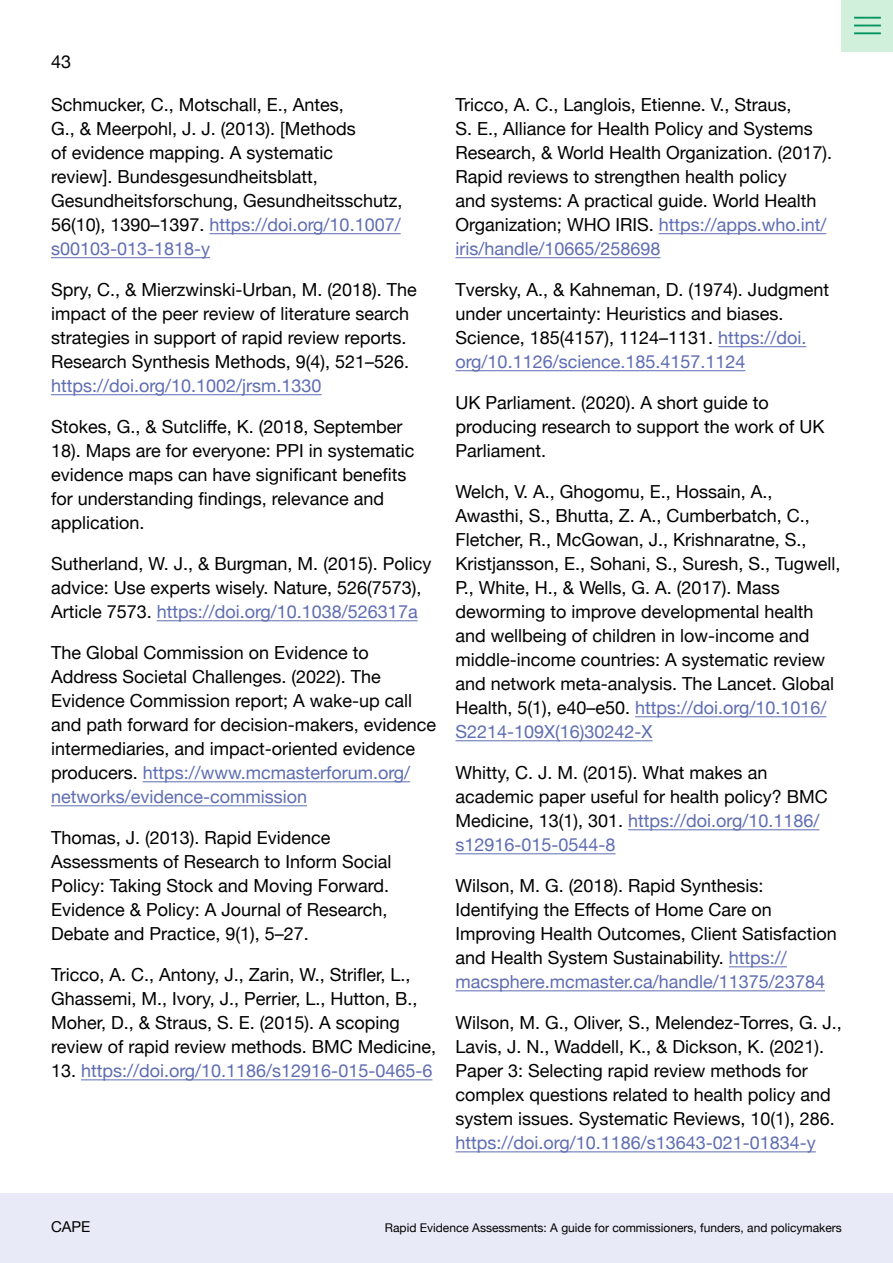
<style>
.page{position:relative;width:893px;height:1263px;background:#fff}
.page>*{position:absolute;margin:0;border:0;box-sizing:border-box;transform-origin:0 0}
.Body{font:18px/24px "Helvetica Neue";color:#000}
.Body-2{font:18px "Helvetica Neue";color:#5f6db2}
.t1{font:15px "Helvetica Neue";color:#000}
.t2{font:12px "Helvetica Neue";color:#000}
.s1{color:#5f6db2}
.s2{color:#000}
</style>
<div class="page">
<hr style="left:209px;top:233px;width:192px;height:1px;background:#5f6db2">
<hr style="left:51px;top:257px;width:159px;height:1px;background:#5f6db2">
<hr style="left:51px;top:394px;width:271px;height:1px;background:#5f6db2">
<hr style="left:157px;top:620px;width:261px;height:1px;background:#5f6db2">
<hr style="left:143px;top:781px;width:267px;height:1px;background:#5f6db2">
<hr style="left:51px;top:805px;width:256px;height:1px;background:#5f6db2">
<hr style="left:81px;top:1079px;width:351px;height:1px;background:#5f6db2">
<hr style="left:659px;top:233px;width:167px;height:1px;background:#5f6db2">
<hr style="left:455px;top:257px;width:206px;height:1px;background:#5f6db2">
<hr style="left:718px;top:346px;width:88px;height:1px;background:#5f6db2">
<hr style="left:455px;top:370px;width:290px;height:1px;background:#5f6db2">
<hr style="left:635px;top:716px;width:191px;height:1px;background:#5f6db2">
<hr style="left:455px;top:740px;width:198px;height:1px;background:#5f6db2">
<hr style="left:628px;top:829px;width:191px;height:1px;background:#5f6db2">
<hr style="left:455px;top:853px;width:161px;height:1px;background:#5f6db2">
<hr style="left:729px;top:966px;width:58px;height:1px;background:#5f6db2">
<hr style="left:455px;top:990px;width:370px;height:1px;background:#5f6db2">
<hr style="left:455px;top:1151px;width:361px;height:1px;background:#5f6db2">
<div style="left:0;top:1193px;width:893px;height:70px;background:#e8ebf7"></div>
<div style="left:842px;top:0;width:51px;height:51px;background:#d1f0db"></div>
<hr style="left:854px;top:17px;width:27px;height:2px;background:#00945e">
<svg style="left:854px;top:25px;width:27px;height:1px"></svg>
<hr style="left:854px;top:32px;width:27px;height:2px;background:#00945e">
<p class="Body" style="left:51px;top:51px;width:22px">43</p>
<p class="Body" style="left:51px;top:93px;width:353px">Schmucker, C., Motschall, E., Antes,<br>G., &amp; Meerpohl, J. J. (2013). [Methods<br>of evidence mapping. A systematic<br>review]. Bundesgesundheitsblatt, Gesundheitsforschung, Gesundheitsschutz, 56(10), 1390–1397. <span class="s1">https://doi.org/10.1007/ s00103-013-1818-y</span></p>
<p class="Body" style="left:51px;top:278px;width:367px">Spry, C., &amp; Mierzwinski-Urban, M. (2018). The impact of the peer review of literature search strategies in support of rapid review reports.<br>Research Synthesis Methods, 9(4), 521–526. <span class="s1">https://doi.org/10.1002/jrsm.1330</span></p>
<p class="Body" style="left:51px;top:415px;width:365px">Stokes, G., &amp; Sutcliffe, K. (2018, September 18). Maps are for everyone: PPI in systematic evidence maps can have significant benefits for understanding findings, relevance and application.</p>
<p class="Body" style="left:51px;top:552px;width:382px">Sutherland, W. J., &amp; Burgman, M. (2015). Policy advice: Use experts wisely. Nature, 526(7573),<br>Article 7573. <span class="s1">https://doi.org/10.1038/526317a</span></p>
<p class="Body" style="left:51px;top:641px;width:387px">The Global Commission on Evidence to Address Societal Challenges. (2022). The Evidence Commission report; A wake-up call and path forward for decision-makers, evidence intermediaries, and impact-oriented evidence producers. <span class="s1">https://www.mcmasterforum.org/ networks/evidence-commission</span></p>
<p class="Body" style="left:51px;top:826px;width:342px">Thomas, J. (2013). Rapid Evidence Assessments of Research to Inform Social Policy: Taking Stock and Moving Forward.<br>Evidence &amp; Policy: A Journal of Research, Debate and Practice, 9(1), 5–27.</p>
<p class="Body" style="left:51px;top:963px;width:387px">Tricco, A. C., Antony, J., Zarin, W., Strifler, L., Ghassemi, M., Ivory, J., Perrier, L., Hutton, B., Moher, D., &amp; Straus, S. E. (2015). A scoping review of rapid review methods. BMC Medicine,</p>
<p class="Body-2" style="left:51px;top:1057px;width:383px"><span class="s2">13.</span> https://doi.org/10.1186/s12916-015-0465-6</p>
<p class="Body" style="left:455px;top:93px;width:378px">Tricco, A. C., Langlois, Etienne. V., Straus,<br>S. E., Alliance for Health Policy and Systems Research, &amp; World Health Organization. (2017).<br>Rapid reviews to strengthen health policy<br>and systems: A practical guide. World Health Organization; WHO IRIS. <span class="s1">https://apps.who.int/ iris/handle/10665/258698</span></p>
<p class="Body" style="left:455px;top:278px;width:375px">Tversky, A., &amp; Kahneman, D. (1974). Judgment under uncertainty: Heuristics and biases.<br>Science, 185(4157), 1124–1131. <span class="s1">https://doi. org/10.1126/science.185.4157.1124</span></p>
<p class="Body" style="left:455px;top:391px;width:371px">UK Parliament. (2020). A short guide to producing research to support the work of UK<br>Parliament.</p>
<p class="Body" style="left:455px;top:480px;width:387px">Welch, V. A., Ghogomu, E., Hossain, A., Awasthi, S., Bhutta, Z. A., Cumberbatch, C., Fletcher, R., McGowan, J., Krishnaratne, S., Kristjansson, E., Sohani, S., Suresh, S., Tugwell, P., White, H., &amp; Wells, G. A. (2017). Mass deworming to improve developmental health and wellbeing of children in low-income and middle-income countries: A systematic review and network meta-analysis. The Lancet. Global Health, 5(1), e40–e50. <span class="s1">https://doi.org/10.1016/ S2214-109X(16)30242-X</span></p>
<p class="Body" style="left:455px;top:761px;width:374px">Whitty, C. J. M. (2015). What makes an academic paper useful for health policy? BMC Medicine, 13(1), 301. <span class="s1">https://doi.org/10.1186/ s12916-015-0544-8</span></p>
<p class="Body" style="left:455px;top:874px;width:383px">Wilson, M. G. (2018). Rapid Synthesis:<br>Identifying the Effects of Home Care on Improving Health Outcomes, Client Satisfaction and Health System Sustainability. <span class="s1">https:// macsphere.mcmaster.ca/handle/11375/23784</span></p>
<p class="Body" style="left:455px;top:1011px;width:388px">Wilson, M. G., Oliver, S., Melendez-Torres, G. J., Lavis, J. N., Waddell, K., &amp; Dickson, K. (2021).<br>Paper 3: Selecting rapid review methods for complex questions related to health policy and system issues. Systematic Reviews, 10(1), 286. <span class="s1">https://doi.org/10.1186/s13643-021-01834-y</span></p>
<p class="t1" style="left:51px;top:1216px;width:41px">CAPE</p>
<p class="t2" style="left:385px;top:1219px;width:458px">Rapid Evidence Assessments: A guide for commissioners, funders, and policymakers</p>
</div>
